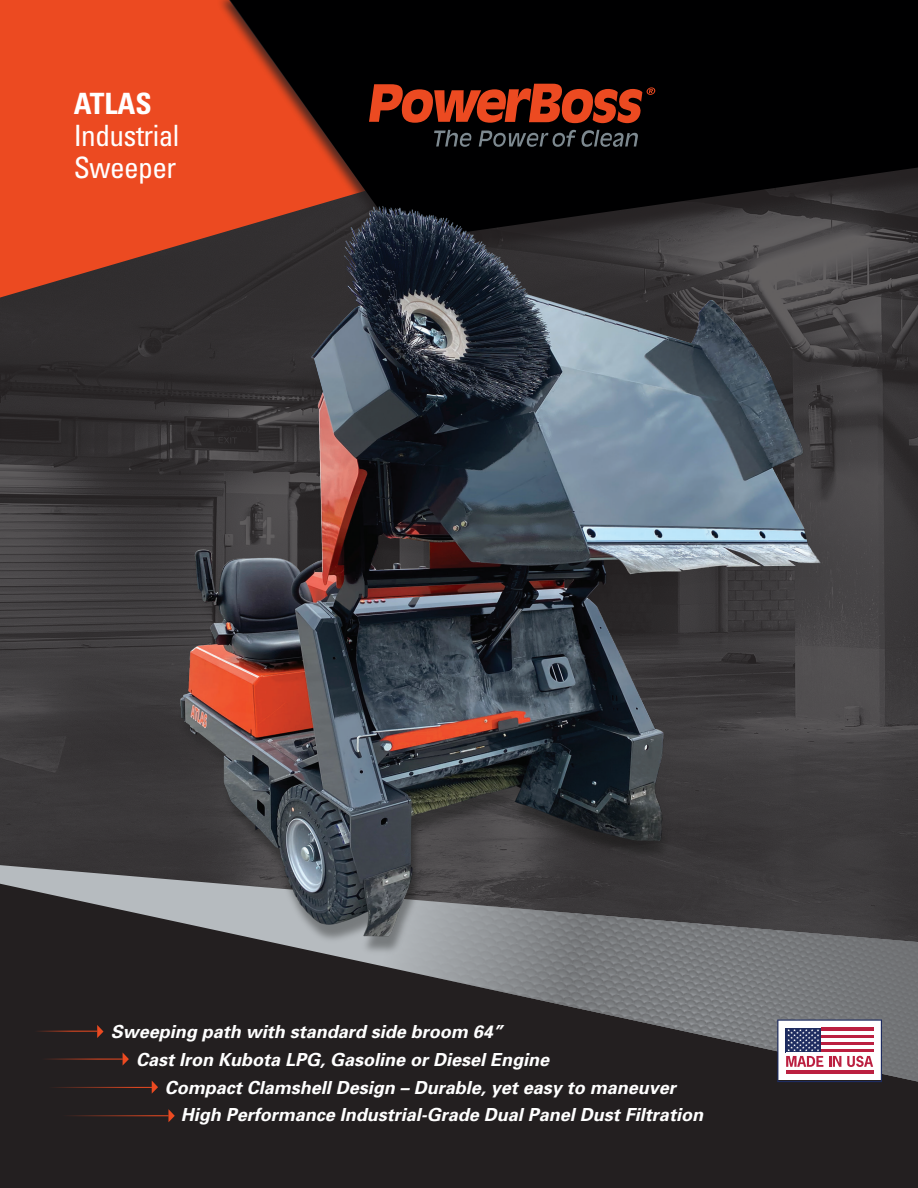
<style>
.page{position:relative;width:918px;height:1188px;background:#fff}
.page>*{position:absolute;margin:0;border:0;box-sizing:border-box;transform-origin:0 0}
.t1{font:condensed 29.4px/32.1px "Univers";letter-spacing:-.02em;color:#fff}
.t2{font:700 condensed 29.4px "Univers";color:#fff}
.Grey_Bulleted_copy{font:italic 700 18px "Univers";color:#fff}
</style>
<div class="page">
<div style="left:0;top:865px;width:918px;height:323px;background:#231f20"></div>
<img style="left:0;top:263px;width:918px;height:601px">
<hr style="left:0;top:1087px;width:152px;height:1px;background:#ec4a21">
<hr style="left:0;top:1115px;width:169px;height:1px;background:#ec4a21">
<img style="left:882px;top:885px;width:36px;height:197px">
<svg style="left:882px;top:0;width:36px;height:241px;background:#0d0c0e"></svg>
<img style="left:4px;top:0;width:878px;height:1122px">
<p class="t2" style="left:74px;top:86px;width:80px">ATLAS</p>
<p class="t1" style="left:74px;top:119px;width:107px">Industrial<br>Sweeper</p>
<p class="Grey_Bulleted_copy" style="left:111px;top:1020px;width:394px">Sweeping path with standard side broom 64”</p>
<p class="Grey_Bulleted_copy" style="left:136px;top:1048px;width:415px">Cast Iron Kubota LPG, Gasoline or Diesel Engine</p>
<p class="Grey_Bulleted_copy" style="left:165px;top:1076px;width:513px">Compact Clamshell Design – Durable, yet easy to maneuver</p>
<p class="Grey_Bulleted_copy" style="left:181px;top:1103px;width:524px">High Performance Industrial-Grade Dual Panel Dust Filtration</p>
</div>
